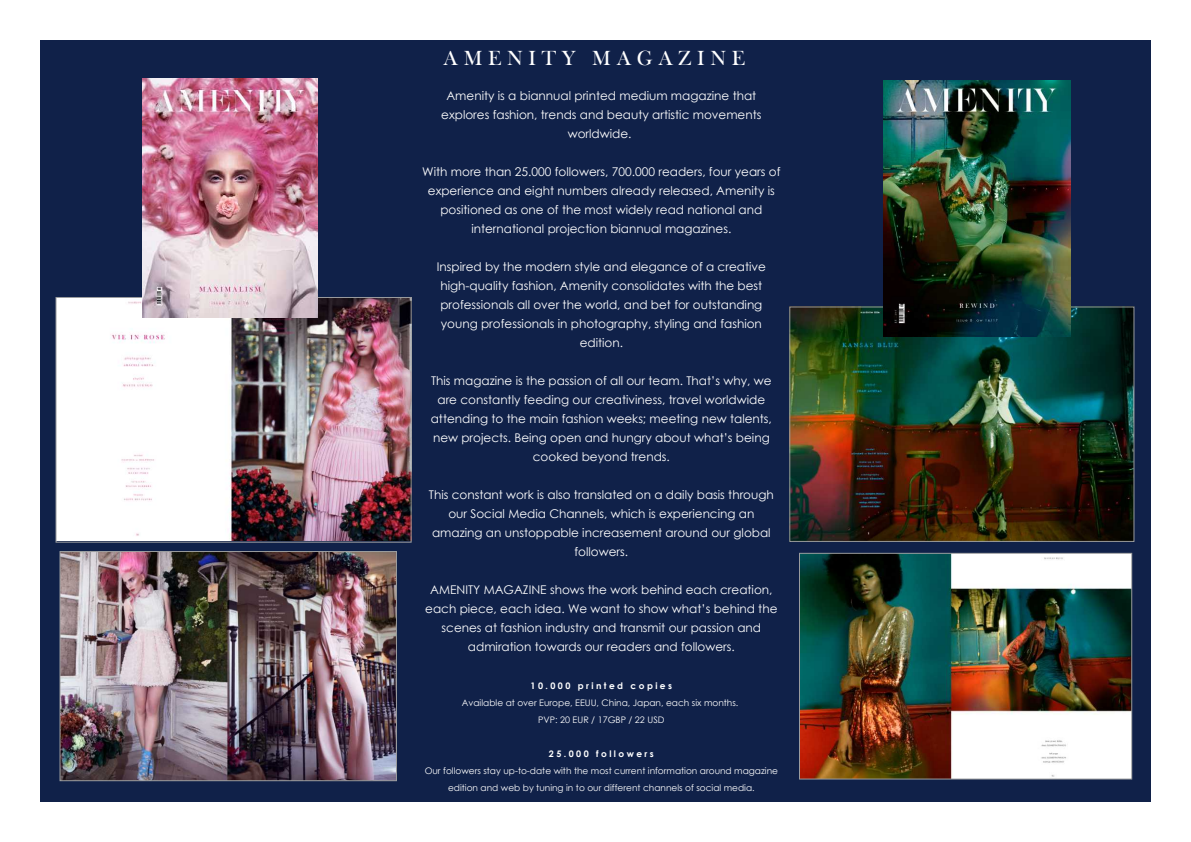
<style>
.page{position:relative;width:1191px;height:842px;background:#fff}
.page>*{position:absolute;margin:0;border:0;box-sizing:border-box;transform-origin:0 0}
.t1{font:21px "Bask Old Face";letter-spacing:.27em;color:#fff}
.t2{font:12px/19px "Century Gothic";color:#fff;text-align:center}
.t3{font:9px/17px "Century Gothic";color:#fff;text-align:center}
.t4{font:700 9px "Century Gothic";letter-spacing:.27em;color:#fff}
</style>
<div class="page">
<div style="left:40px;top:40px;width:1111px;height:762px;background:#102149"></div>
<img style="left:791px;top:308px;width:341px;height:232px">
<div style="left:789px;top:306px;width:345px;height:236px;border:1px solid #9a9c9e"></div>
<img style="left:801px;top:555px;width:329px;height:222px">
<div style="left:799px;top:553px;width:333px;height:226px;border:1px solid #9a9c9e"></div>
<img style="left:883px;top:81px;width:187px;height:255px">
<img style="left:58px;top:299px;width:351px;height:241px">
<div style="left:56px;top:297px;width:355px;height:246px;border:1px solid #9a9c9e"></div>
<img style="left:142px;top:78px;width:175px;height:240px">
<img style="left:62px;top:553px;width:333px;height:226px">
<div style="left:60px;top:551px;width:337px;height:230px;border:1px solid #9a9c9e"></div>
<h1 class="t1" style="left:443px;top:50px;width:303px">AMENITY MAGAZINE</h1>
<p class="t2" style="left:441px;top:86px;width:322px">Amenity is a biannual printed medium magazine that explores fashion, trends and beauty artistic movements worldwide.</p>
<p class="t2" style="left:422px;top:162px;width:360px">With more than 25.000 followers, 700.000 readers, four years of experience and eight numbers already released, Amenity is positioned as one of the most widely read national and international projection biannual magazines.</p>
<p class="t2" style="left:437px;top:257px;width:331px">Inspired by the modern style and elegance of a creative high-quality fashion, Amenity consolidates with the best professionals all over the world, and bet for outstanding young professionals in photography, styling and fashion edition.</p>
<p class="t2" style="left:431px;top:371px;width:343px">This magazine is the passion of all our team. That’s why, we are constantly feeding our creativiness, travel worldwide attending to the main fashion weeks; meeting new talents, new projects. Being open and hungry about what’s being cooked beyond trends.</p>
<p class="t2" style="left:429px;top:485px;width:346px">This constant work is also translated on a daily basis through our Social Media Channels, which is experiencing an amazing an unstoppable increasement around our global followers.</p>
<p class="t2" style="left:425px;top:580px;width:354px">AMENITY MAGAZINE shows the work behind each creation, each piece, each idea. We want to show what’s behind the scenes at fashion industry and transmit our passion and admiration towards our readers and followers.</p>
<p class="t4" style="left:530px;top:680px;width:143px">10.000 printed copies</p>
<p class="t3" style="left:462px;top:694px;width:278px">Available at over Europe, EEUU, China, Japan, each six months.<br>PVP: 20 EUR / 17GBP / 22 USD</p>
<p class="t4" style="left:549px;top:748px;width:106px">25.000 followers</p>
<p class="t3" style="left:425px;top:762px;width:355px">Our followers stay up-to-date with the most current information around magazine edition and web by tuning in to our different channels of social media.</p>
</div>
